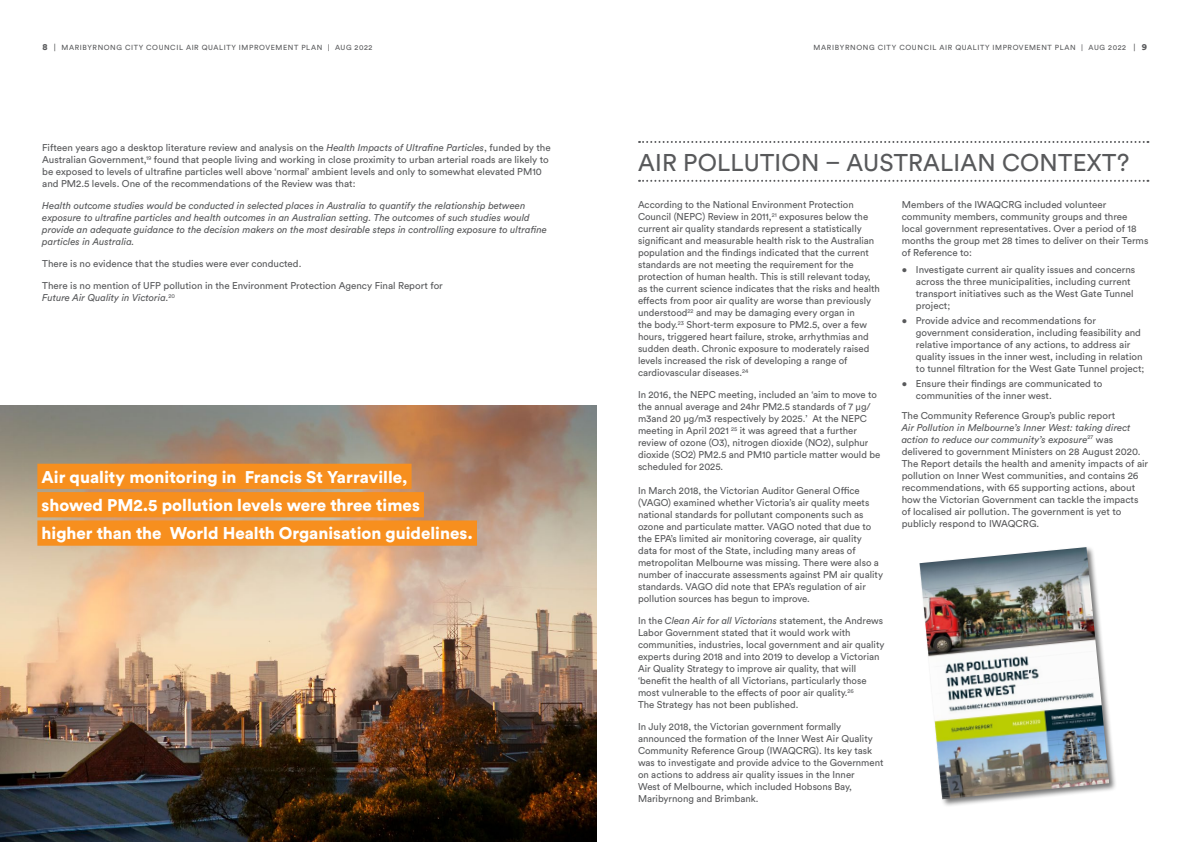
<style>
.page{position:relative;width:1191px;height:842px;background:#fff}
.page>*{position:absolute;margin:0;border:0;box-sizing:border-box;transform-origin:0 0}
.t1{font:24px "Circular Std";letter-spacing:.01em;color:#58595b}
.t2{font:900 16.8px/28.4px "Circular Std";color:#fff}
.t3{font:9.8px/12px "Circular Std";color:#58595b}
.t4{font:italic 9.8px/12px "Circular Std";color:#58595b}
.t5{font:7.3px "Circular Std";letter-spacing:.08em;color:#58595b}
.s1{font-weight:900;font-size:9px}
.s2{font-size:8px}
.s3{font-style:italic}
</style>
<div class="page">
<svg style="left:639px;top:141px;width:509px;height:2px"></svg>
<svg style="left:639px;top:180px;width:509px;height:2px"></svg>
<div style="left:918px;top:546px;width:199px;height:261px;background:#000;opacity:.54"></div>
<img style="left:919px;top:547px;width:190px;height:252px">
<img style="left:0;top:406px;width:596px;height:436px">
<div style="left:37px;top:464px;width:374px;height:25px;background:#f78f1e"></div>
<div style="left:37px;top:492px;width:387px;height:25px;background:#f78f1e"></div>
<div style="left:37px;top:520px;width:440px;height:26px;background:#f78f1e"></div>
<p class="t5" style="left:43px;top:43px;width:331px"><span class="s1">8</span> <span class="s2">|</span> MARIBYRNONG CITY COUNCIL AIR QUALITY IMPROVEMENT PLAN | AUG 2022</p>
<p class="t5" style="left:813px;top:43px;width:335px">MARIBYRNONG CITY COUNCIL AIR QUALITY IMPROVEMENT PLAN | AUG 2022 <span class="s2">|</span> <span class="s1">9</span></p>
<p class="t3" style="left:42px;top:141px;width:510px">Fifteen years ago a desktop literature review and analysis on the <span class="s3">Health Impacts of Ultrafine Particles</span>, funded by the Australian Government,<sup>19</sup> found that people living and working in close proximity to urban arterial roads are likely to be exposed to levels of ultrafine particles well above ‘normal’ ambient levels and only to somewhat elevated PM10 and PM2.5 levels. One of the recommendations of the Review was that:</p>
<p class="t4" style="left:42px;top:199px;width:506px">Health outcome studies would be conducted in selected places in Australia to quantify the relationship between exposure to ultrafine particles and health outcomes in an Australian setting. The outcomes of such studies would provide an adequate guidance to the decision makers on the most desirable steps in controlling exposure to ultrafine particles in Australia.</p>
<p class="t3" style="left:42px;top:257px;width:261px">There is no evidence that the studies were ever conducted.</p>
<p class="t3" style="left:42px;top:279px;width:402px">There is no mention of UFP pollution in the Environment Protection Agency Final Report for<br><span class="s3">Future Air Quality in Victoria.</span><sup>20</sup></p>
<h2 class="t2" style="left:42px;top:462px;width:433px">Air quality monitoring in Francis St Yarraville, showed PM2.5 pollution levels were three times higher than the World Health Organisation guidelines.</h2>
<h1 class="t1" style="left:638px;top:148px;width:492px">AIR POLLUTION – AUSTRALIAN CONTEXT?</h1>
<p class="t3" style="left:638px;top:199px;width:243px">According to the National Environment Protection Council (NEPC) Review in 2011,<sup>21</sup> exposures below the current air quality standards represent a statistically significant and measurable health risk to the Australian population and the findings indicated that the current standards are not meeting the requirement for the protection of human health. This is still relevant today, as the current science indicates that the risks and health effects from poor air quality are worse than previously understood<sup>22</sup> and may be damaging every organ in<br>the body.<sup>23</sup> Short-term exposure to PM2.5, over a few hours, triggered heart failure, stroke, arrhythmias and sudden death. Chronic exposure to moderately raised levels increased the risk of developing a range of cardiovascular diseases.<sup>24</sup></p>
<p class="t3" style="left:638px;top:389px;width:244px">In 2016, the NEPC meeting, included an ‘aim to move to the annual average and 24hr PM2.5 standards of 7 μg/ m3and 20 μg/m3 respectively by 2025.’ At the NEPC meeting in April 2021 <sup>25</sup> it was agreed that a further review of ozone (O3), nitrogen dioxide (NO2), sulphur dioxide (SO2) PM2.5 and PM10 particle matter would be scheduled for 2025.</p>
<p class="t3" style="left:638px;top:485px;width:246px">In March 2018, the Victorian Auditor General Office (VAGO) examined whether Victoria’s air quality meets national standards for pollutant components such as ozone and particulate matter. VAGO noted that due to the EPA’s limited air monitoring coverage, air quality data for most of the State, including many areas of metropolitan Melbourne was missing. There were also a number of inaccurate assessments against PM air quality standards. VAGO did note that EPA’s regulation of air pollution sources has begun to improve.</p>
<p class="t3" style="left:638px;top:615px;width:248px">In the <span class="s3">Clean Air for all Victorians</span> statement, the Andrews Labor Government stated that it would work with communities, industries, local government and air quality experts during 2018 and into 2019 to develop a Victorian Air Quality Strategy to improve air quality, that will ‘benefit the health of all Victorians, particularly those most vulnerable to the effects of poor air quality.<sup>26<br></sup>The Strategy has not been published.</p>
<p class="t3" style="left:638px;top:721px;width:247px">In July 2018, the Victorian government formally announced the formation of the Inner West Air Quality Community Reference Group (IWAQCRG). Its key task was to investigate and provide advice to the Government on actions to address air quality issues in the Inner<br>West of Melbourne, which included Hobsons Bay, Maribyrnong and Brimbank.</p>
<p class="t3" style="left:901px;top:199px;width:248px">Members of the IWAQCRG included volunteer community members, community groups and three local government representatives. Over a period of 18 months the group met 28 times to deliver on their Terms of Reference to:</p>
<p class="t3" style="left:916px;top:264px;width:221px;text-indent:-14px">• Investigate current air quality issues and concerns across the three municipalities, including current transport initiatives such as the West Gate Tunnel project;</p>
<p class="t3" style="left:916px;top:314px;width:230px;text-indent:-14px">• Provide advice and recommendations for government consideration, including feasibility and relative importance of any actions, to address air quality issues in the inner west, including in relation to tunnel filtration for the West Gate Tunnel project;</p>
<p class="t3" style="left:916px;top:377px;width:188px;text-indent:-14px">• Ensure their findings are communicated to communities of the inner west.</p>
<p class="t3" style="left:901px;top:409px;width:215px">The Community Reference Group’s public report</p>
<p class="t3" style="left:901px;top:421px;width:248px"><span class="s3">Air Pollution in Melbourne’s Inner West: taking direct action to reduce our community’s exposure</span><sup>27</sup> was delivered to government Ministers on 28 August 2020.<br>The Report details the health and amenity impacts of air pollution on Inner West communities, and contains 26 recommendations, with 65 supporting actions, about how the Victorian Government can tackle the impacts of localised air pollution. The government is yet to publicly respond to IWAQCRG.</p>
</div>
